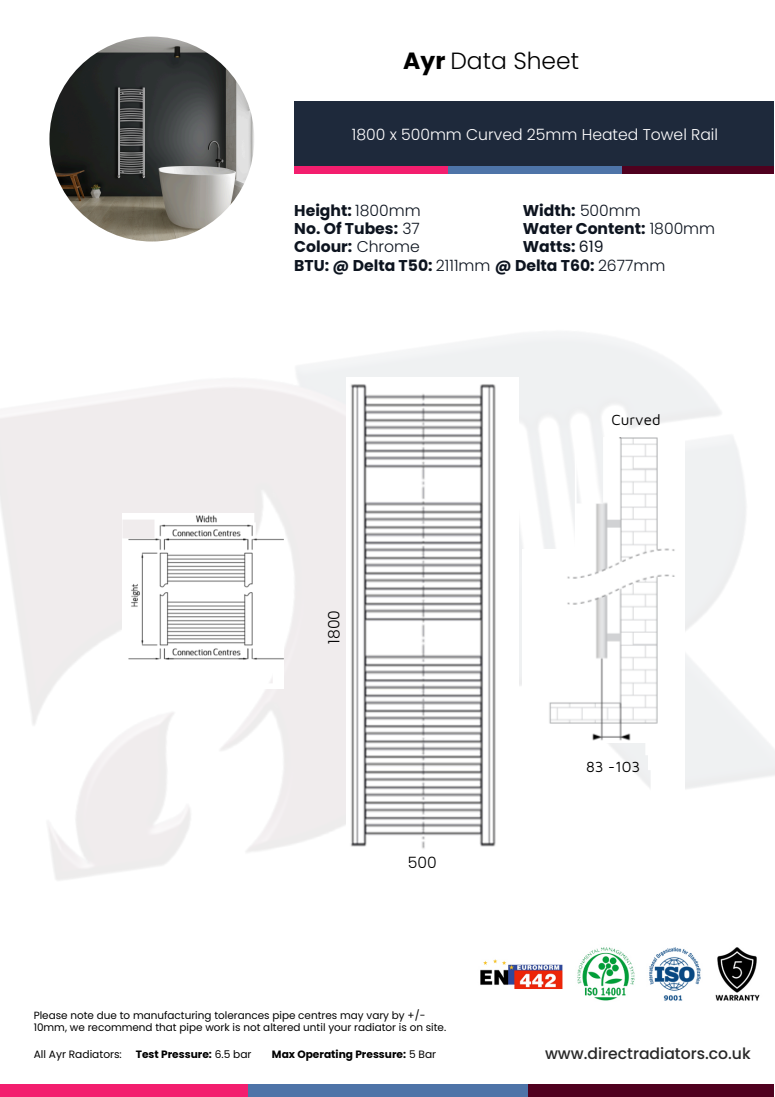
<style>
.page{position:relative;width:775px;height:1097px;background:#fff}
.page>*{position:absolute;margin:0;border:0;box-sizing:border-box;transform-origin:0 0}
.t1{font:300 23.44px "Poppins";color:#000}
.t2{font:700 15.62px/18.2px "Poppins";color:#0d141f}
.t3{font:300 15.62px "Poppins";color:#fffeff}
.t4{font:500 15.62px "Poppins";color:#282828}
.t5{font:300 15.62px "Poppins";color:#000}
.t6{font:15.06px "Maven Pro";color:#000}
.t7{font:700 10.62px "Poppins";color:#000}
.t8{font:10.62px "Poppins";color:#000}
.t9{font:10.44px/12.2px "Poppins";color:#000}
.s1{font-weight:700}
.s2{font-weight:300}
.s3{font-weight:400}
</style>
<div class="page">
<div style="left:294px;top:101px;width:480px;height:66px;background:#1e293b"></div>
<div style="left:294px;top:166px;width:154px;height:8px;background:#f31e6e"></div>
<div style="left:621px;top:166px;width:153px;height:8px;background:#50011f"></div>
<div style="left:448px;top:166px;width:173px;height:8px;background:#4e74a8"></div>
<div style="left:0;top:1084px;width:248px;height:12px;background:#f31e6e"></div>
<div style="left:527px;top:1084px;width:247px;height:12px;background:#50011f"></div>
<div style="left:248px;top:1084px;width:279px;height:12px;background:#4e74a8"></div>
<img style="left:480px;top:947px;width:280px;height:54px">
<img style="left:49px;top:37px;width:205px;height:204px;border-radius:50%">
<img style="left:122px;top:513px;width:162px;height:171px">
<img style="left:523px;top:437px;width:152px;height:353px">
<img style="left:350px;top:383px;width:146px;height:467px">
<h3 class="t1" style="left:403px;top:45px;width:177px"><span class="s1">Ayr</span> Data Sheet</h3>
<p class="t3" style="left:352px;top:123px;width:368px">1800 x 500mm Curved 25mm Heated Towel Rail</p>
<p class="t2" style="left:523px;top:201px;width:194px">Width: <span class="s2">500mm<br></span>Water Content: <span class="s2">1800mm<br></span>Watts: <span class="s3">619</span></p>
<h3 class="t2" style="left:294px;top:201px;width:372px">Height: <span class="s2">1800mm<br></span>No. Of Tubes: <span class="s2">37<br></span>Colour: <span class="s2">Chrome<br></span>BTU: @ Delta T50: <span class="s2">2111mm</span> @ Delta T60: <span class="s2">2677mm</span></h3>
<h3 class="t5" style="left:323px;top:643px;width:35px;rotate:-90deg">1800</h3>
<h3 class="t5" style="left:408px;top:851px;width:30px">500</h3>
<h1 class="t9" style="left:34px;top:1009px;width:414px">Please note due to manufacturing tolerances pipe centres may vary by +/-<br>10mm, we recommend that pipe work is not altered until your radiator is on site.</h1>
<p class="t8" style="left:34px;top:1047px;width:90px">All Ayr Radiators:</p>
<p class="t7" style="left:136px;top:1047px;width:117px">Test Pressure: <span class="s3">6.5 bar</span></p>
<p class="t7" style="left:272px;top:1047px;width:166px">Max Operating Pressure: <span class="s3">5 Bar</span></p>
<h3 class="t6" style="left:611px;top:410px;width:50px">Curved</h3>
<p class="t6" style="left:586px;top:757px;width:56px">83 -103</p>
<p class="t4" style="left:545px;top:1042px;width:207px">www.directradiators.co.uk</p>
</div>
